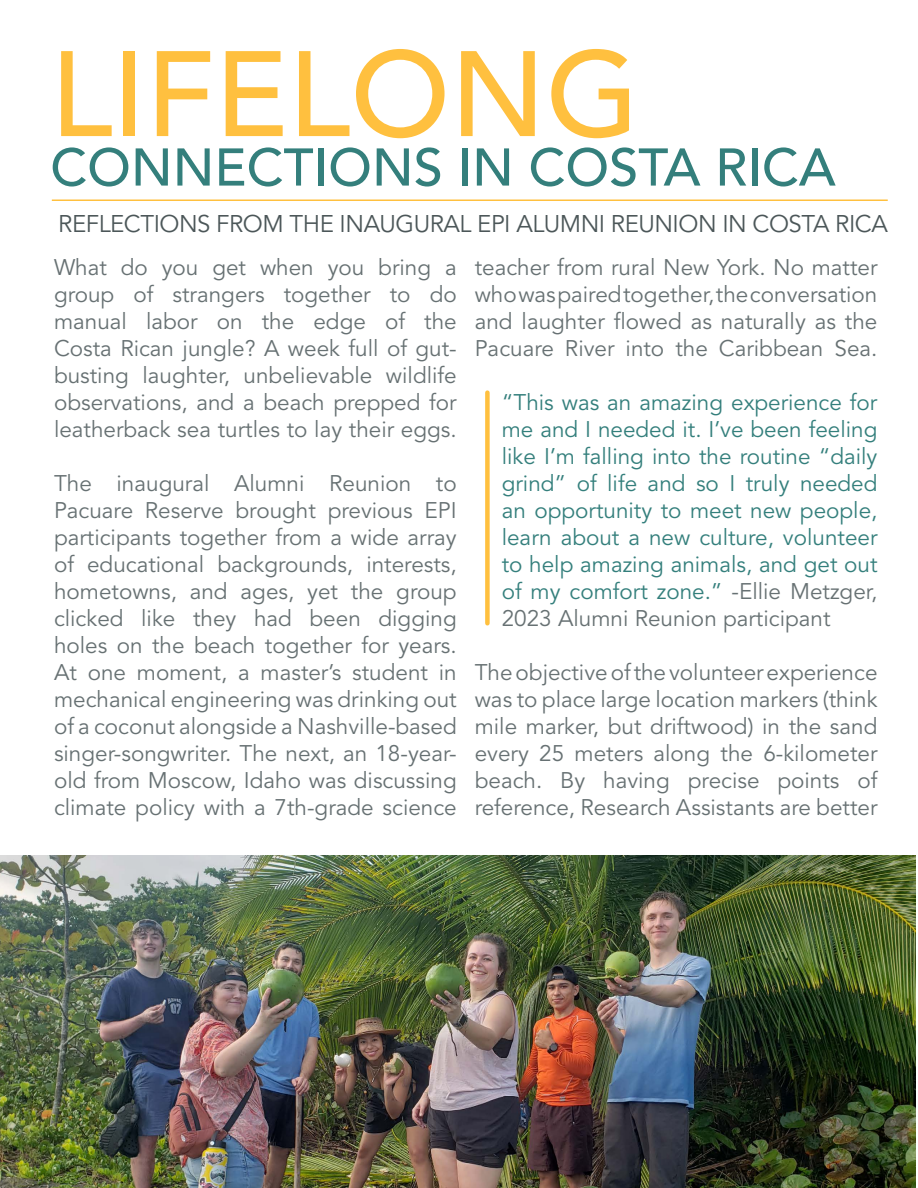
<style>
.page{position:relative;width:918px;height:1188px;background:#fff}
.page>*{position:absolute;margin:0;border:0;box-sizing:border-box;transform-origin:0 0}
.t1{font:500 120px "Avenir LT Std";color:#ffc03f}
.t2{font:500 52.5px "Avenir LT Std";color:#347f7c}
.t3{font:24px "Avenir LT Std";letter-spacing:-.02em;color:#4c5759}
.t4{font:22.5px/27px "Avenir LT Std";color:#677173;text-align:justify}
.t5{font:22.5px/27px "Avenir LT Std";color:#347f7c;text-align:justify}
.s1{color:#677173}
</style>
<div class="page">
<img style="left:0;top:856px;width:916px;height:332px">
<hr style="left:52px;top:200px;width:836px;height:1px;background:#ffc03f">
<div style="left:485px;top:393px;width:5px;height:230px;background:#ffc03f"></div>
<h1 class="t1" style="left:50px;top:25px;width:590px">LIFELONG</h1>
<h2 class="t2" style="left:50px;top:137px;width:787px">CONNECTIONS IN COSTA RICA</h2>
<p class="t3" style="left:58px;top:209px;width:831px">REFLECTIONS FROM THE INAUGURAL EPI ALUMNI REUNION IN COSTA RICA</p>
<p class="t4" style="left:54px;top:255px;width:404px">What do you get when you bring a group of strangers together to do manual labor on the edge of the Costa Rican jungle? A week full of gut&shy;busting laughter, unbelievable wildlife observations, and a beach prepped for leatherback sea turtles to lay their eggs.</p>
<p class="t4" style="left:54px;top:471px;width:404px">The inaugural Alumni Reunion to Pacuare Reserve brought previous EPI participants together from a wide array of educational backgrounds, interests, hometowns, and ages, yet the group clicked like they had been digging holes on the beach together for years.<br>At one moment, a master’s student in mechanical engineering was drinking out of a coconut alongside a Nashville-based singer-songwriter. The next, an 18-year&shy;old from Moscow, Idaho was discussing climate policy with a 7th-grade science</p>
<p class="t4" style="left:475px;top:255px;width:404px">teacher from rural New York. No matter who was paired together, the conversation and laughter flowed as naturally as the Pacuare River into the Caribbean Sea.</p>
<p class="t5" style="left:502px;top:390px;width:377px">“This was an amazing experience for me and I needed it. I’ve been feeling like I’m falling into the routine “daily grind” of life and so I truly needed an opportunity to meet new people, learn about a new culture, volunteer to help amazing animals, and get out of my comfort zone.” <span class="s1">-Ellie Metzger, 2023 Alumni Reunion participant</span></p>
<p class="t4" style="left:475px;top:660px;width:404px">The objective of the volunteer experience was to place large location markers (think mile marker, but driftwood) in the sand every 25 meters along the 6-kilometer beach. By having precise points of reference, Research Assistants are better</p>
</div>
